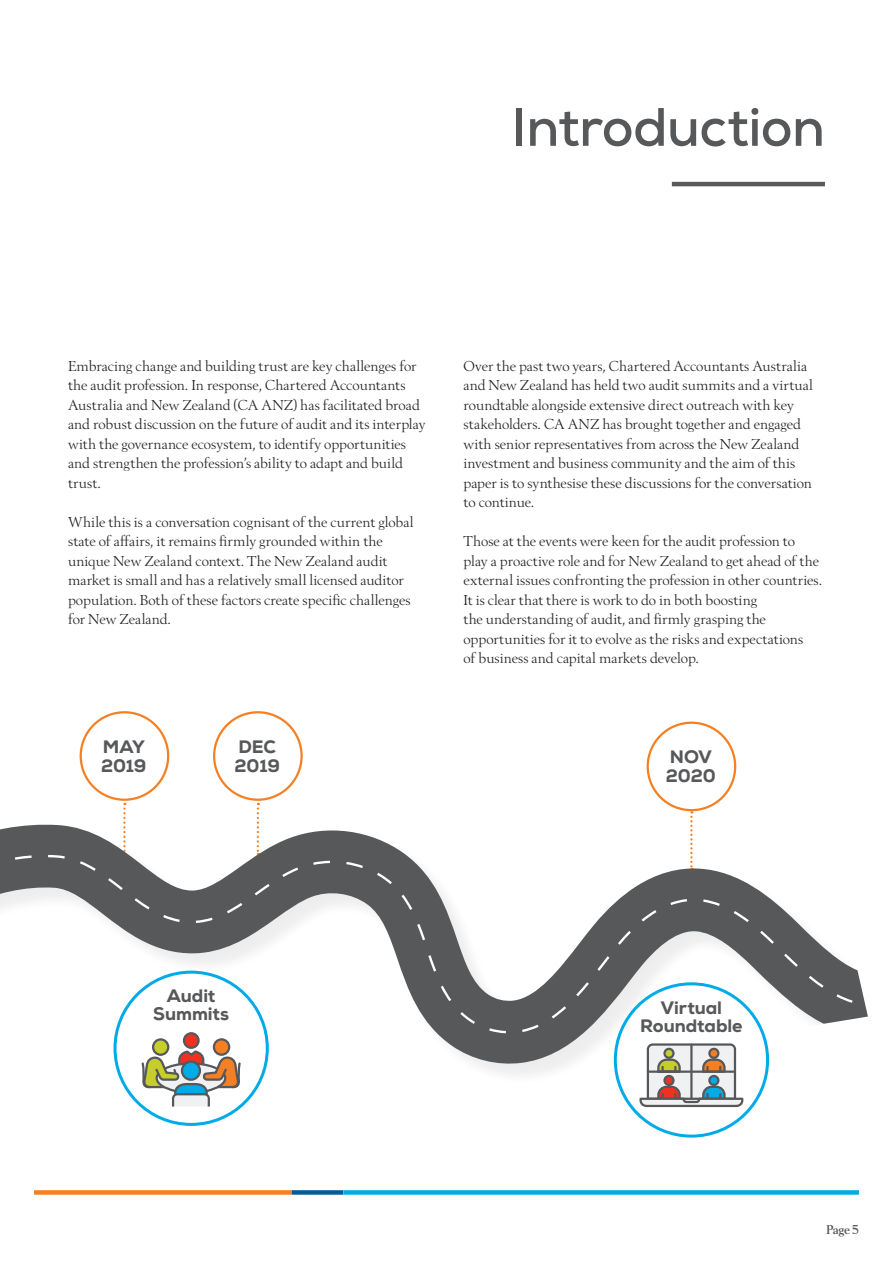
<style>
.page{position:relative;width:893px;height:1263px;background:#fff}
.page>*{position:absolute;margin:0;border:0;box-sizing:border-box;transform-origin:0 0}
.Chapter_heading-Left{font:700 54px "Nexa";letter-spacing:-.01em;color:#57585a}
._02_Nexa_Subhead_1{font:800 18px/19.5px "Nexa";letter-spacing:-.005em;color:#57585a}
._07_Berling_Body_Tex{font:15px/19.5px "Berling";color:#231f20}
.t1{font:700 13.5px "Berling";color:#57585a}
</style>
<div class="page">
<div style="left:34px;top:1190px;width:258px;height:5px;background:#f58023"></div>
<div style="left:292px;top:1190px;width:51px;height:5px;background:#005c98"></div>
<div style="left:343px;top:1190px;width:516px;height:5px;background:#00abe7"></div>
<hr style="left:672px;top:182px;width:153px;height:4px;background:#57585a">
<div style="left:80px;top:711px;width:89px;height:90px;border:2px solid #f58023;border-radius:50%"></div>
<svg style="left:123px;top:803px;width:3px;height:20px"></svg>
<div style="left:213px;top:711px;width:90px;height:90px;border:2px solid #f58023;border-radius:50%"></div>
<svg style="left:257px;top:803px;width:2px;height:20px"></svg>
<svg style="left:690px;top:811px;width:3px;height:12px"></svg>
<svg style="left:0;top:823px;width:693px;height:243px"></svg>
<svg style="left:0;top:855px;width:700px;height:178px"></svg>
<div style="left:647px;top:722px;width:89px;height:89px;border:2px solid #f58023;border-radius:50%"></div>
<div style="left:115px;top:972px;width:152px;height:152px;background:#fff;border-radius:50%"></div>
<div style="left:114px;top:971px;width:155px;height:155px;border:3px solid #00abe7;border-radius:50%"></div>
<div style="left:153px;top:1039px;width:15px;height:16px;background:#c6ce2b;border-radius:50%"></div>
<div style="left:152px;top:1038px;width:17px;height:18px;border:2px solid #57585a;border-radius:50%"></div>
<div style="left:214px;top:1039px;width:15px;height:16px;background:#f58023;border-radius:50%"></div>
<div style="left:213px;top:1038px;width:17px;height:18px;border:2px solid #57585a;border-radius:50%"></div>
<svg style="left:184px;top:1033px;width:15px;height:15px"></svg>
<div style="left:183px;top:1032px;width:17px;height:17px;border:2px solid #57585a;border-radius:50%"></div>
<svg style="left:140px;top:1049px;width:102px;height:60px"></svg>
<svg style="left:700px;top:868px;width:168px;height:264px"></svg>
<div style="left:615px;top:984px;width:153px;height:152px;background:#fff;border-radius:50%"></div>
<div style="left:614px;top:982px;width:155px;height:155px;border:3px solid #00abe7;border-radius:50%"></div>
<svg style="left:639px;top:1043px;width:105px;height:65px"></svg>
<hr style="left:690px;top:1044px;width:3px;height:55px;background:#57585a">
<hr style="left:648px;top:1070px;width:87px;height:3px;background:#57585a">
<p class="Chapter_heading-Left" style="left:512px;top:92px;width:315px">Introduction</p>
<p class="_07_Berling_Body_Tex" style="left:68px;top:356px;width:359px">Embracing change and building trust are key challenges for the audit profession. In response, Chartered Accountants Australia and New Zealand (CA ANZ) has facilitated broad and robust discussion on the future of audit and its interplay with the governance ecosystem, to identify opportunities and strengthen the profession’s ability to adapt and build trust.</p>
<p class="_07_Berling_Body_Tex" style="left:68px;top:512px;width:347px">While this is a conversation cognisant of the current global state of affairs, it remains firmly grounded within the unique New Zealand context. The New Zealand audit market is small and has a relatively small licensed auditor population. Both of these factors create specific challenges for New Zealand.</p>
<p class="_07_Berling_Body_Tex" style="left:463px;top:356px;width:351px">Over the past two years, Chartered Accountants Australia and New Zealand has held two audit summits and a virtual roundtable alongside extensive direct outreach with key stakeholders. CA ANZ has brought together and engaged with senior representatives from across the New Zealand investment and business community and the aim of this paper is to synthesise these discussions for the conversation to continue.</p>
<p class="_07_Berling_Body_Tex" style="left:463px;top:532px;width:360px">Those at the events were keen for the audit profession to play a proactive role and for New Zealand to get ahead of the external issues confronting the profession in other countries.<br>It is clear that there is work to do in both boosting<br>the understanding of audit, and firmly grasping the opportunities for it to evolve as the risks and expectations<br>of business and capital markets develop.</p>
<p class="_02_Nexa_Subhead_1" style="left:101px;top:737px;width:47px">MAY<br>2019</p>
<p class="_02_Nexa_Subhead_1" style="left:235px;top:737px;width:47px">DEC<br>2019</p>
<p class="_02_Nexa_Subhead_1" style="left:666px;top:747px;width:52px">NOV<br>2020</p>
<p class="_02_Nexa_Subhead_1" style="left:153px;top:987px;width:77px;line-height:18px;text-align:center">Audit<br>Summits</p>
<p class="_02_Nexa_Subhead_1" style="left:640px;top:999px;width:104px;line-height:18px;text-align:center">Virtual<br>Roundtable</p>
<p class="t1" style="left:826px;top:1222px;width:34px">Page 5</p>
</div>
